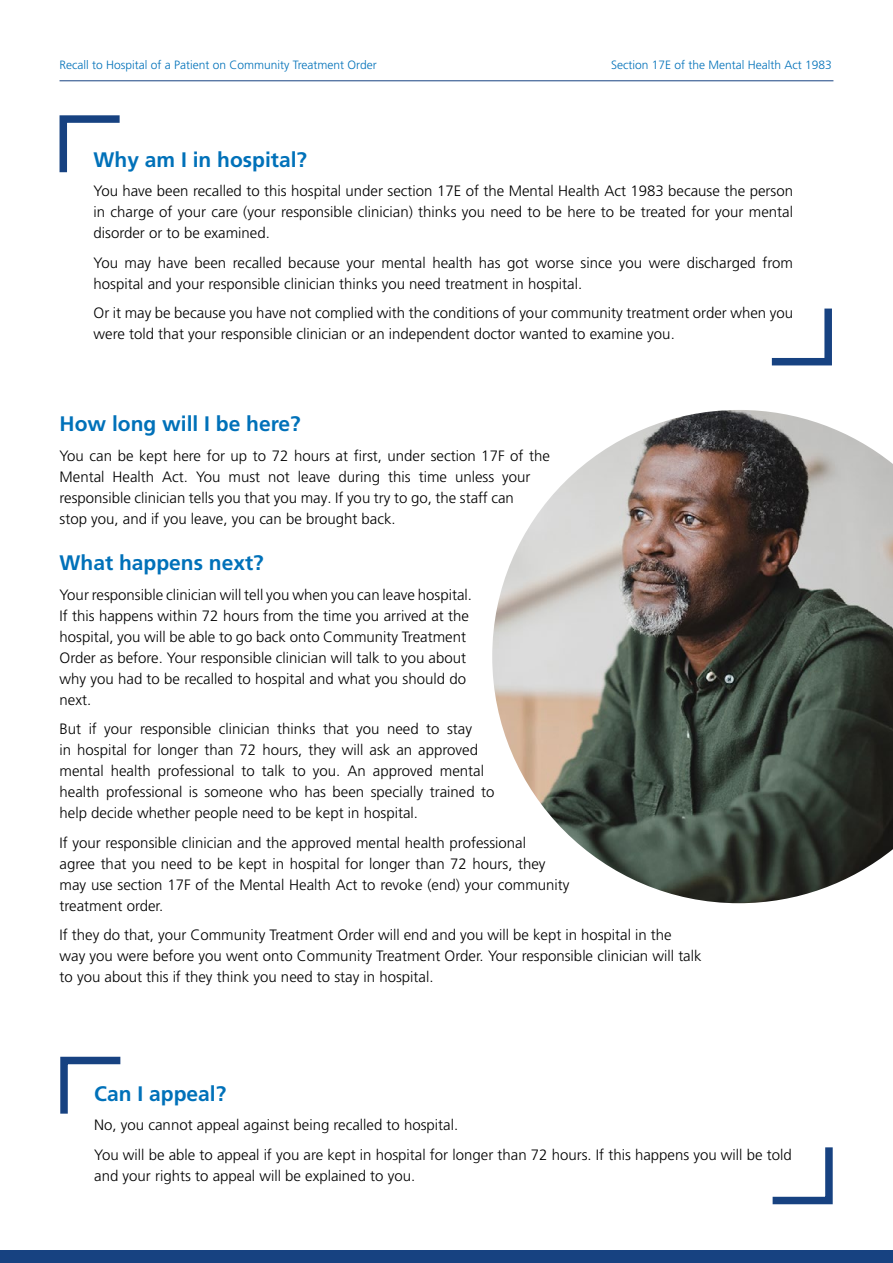
<style>
.page{position:relative;width:893px;height:1263px;background:#fff}
.page>*{position:absolute;margin:0;border:0;box-sizing:border-box;transform-origin:0 0}
.t1{font:700 21px "Frutiger LT Pro";color:#0071b9}
.t2{font:300 15px/21px "Frutiger LT Pro";color:#000}
.t3{font:300 12px "Frutiger LT Pro";color:#0071b9}
</style>
<div class="page">
<hr style="left:60px;top:80px;width:773px;height:1px;background:#174281">
<svg style="left:59px;top:115px;width:61px;height:58px"></svg>
<svg style="left:771px;top:308px;width:61px;height:58px"></svg>
<div style="left:0;top:1250px;width:893px;height:13px;background:#174281"></div>
<img style="left:492px;top:410px;width:401px;height:493px">
<svg style="left:60px;top:1056px;width:61px;height:58px"></svg>
<svg style="left:772px;top:1147px;width:61px;height:58px"></svg>
<p class="t3" style="left:60px;top:57px;width:319px">Recall to Hospital of a Patient on Community Treatment Order</p>
<p class="t3" style="left:611px;top:57px;width:222px">Section 17E of the Mental Health Act 1983</p>
<h1 class="t1" style="left:94px;top:147px;width:215px">Why am I in hospital?</h1>
<p class="t2" style="left:94px;top:181px;width:701px;text-align:justify">You have been recalled to this hospital under section 17E of the Mental Health Act 1983 because the person in charge of your care (your responsible clinician) thinks you need to be here to be treated for your mental disorder or to be examined.</p>
<p class="t2" style="left:94px;top:252px;width:701px">You may have been recalled because your mental health has got worse since you were discharged from hospital and your responsible clinician thinks you need treatment in hospital.</p>
<p class="t2" style="left:94px;top:303px;width:701px">Or it may be because you have not complied with the conditions of your community treatment order when you were told that your responsible clinician or an independent doctor wanted to examine you.</p>
<h1 class="t1" style="left:60px;top:411px;width:243px">How long will I be here?</h1>
<p class="t2" style="left:60px;top:445px;width:492px">You can be kept here for up to 72 hours at first, under section 17F of the Mental Health Act. You must not leave during this time unless your responsible clinician tells you that you may. If you try to go, the staff can<br>stop you, and if you leave, you can be brought back.</p>
<h1 class="t1" style="left:60px;top:550px;width:206px">What happens next?</h1>
<p class="t2" style="left:60px;top:584px;width:414px">Your responsible clinician will tell you when you can leave hospital.<br>If this happens within 72 hours from the time you arrived at the hospital, you will be able to go back onto Community Treatment Order as before. Your responsible clinician will talk to you about why you had to be recalled to hospital and what you should do next.</p>
<p class="t2" style="left:60px;top:719px;width:437px">But if your responsible clinician thinks that you need to stay<br>in hospital for longer than 72 hours, they will ask an approved mental health professional to talk to you. An approved mental health professional is someone who has been specially trained to help decide whether people need to be kept in hospital.</p>
<p class="t2" style="left:60px;top:832px;width:512px">If your responsible clinician and the approved mental health professional<br>agree that you need to be kept in hospital for longer than 72 hours, they may use section 17F of the Mental Health Act to revoke (end) your community treatment order.</p>
<p class="t2" style="left:60px;top:925px;width:644px">If they do that, your Community Treatment Order will end and you will be kept in hospital in the<br>way you were before you went onto Community Treatment Order. Your responsible clinician will talk to you about this if they think you need to stay in hospital.</p>
<h1 class="t1" style="left:94px;top:1081px;width:133px">Can I appeal?</h1>
<p class="t2" style="left:94px;top:1110px;width:699px;line-height:29.5px">No, you cannot appeal against being recalled to hospital.<br>You will be able to appeal if you are kept in hospital for longer than 72 hours. If this happens you will be told</p>
<p class="t2" style="left:94px;top:1165px;width:322px">and your rights to appeal will be explained to you.</p>
</div>
